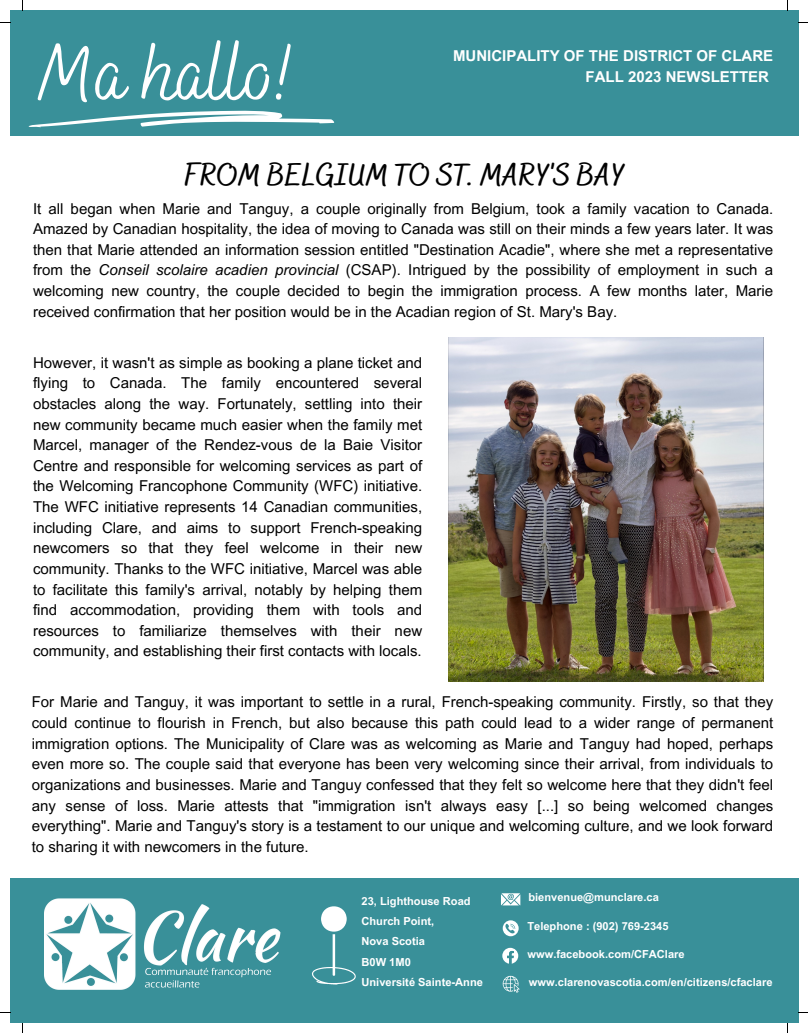
<style>
.page{position:relative;width:808px;height:1033px;background:#fff}
.page>*{position:absolute;margin:0;border:0;box-sizing:border-box;transform-origin:0 0}
.t1{font:80px "Bakerie Smooth";color:#fff}
.t2{font:700 31.25px "Bakerie Smooth";color:#000}
.t3{font:15px/20.6px "Arial MT Pro";color:#000;text-align:justify}
.t4{font:700 15px "Arial MT Pro";color:#fff}
.t5{font:700 11.12px "Arial MT Pro";color:#fff}
.s1{font-style:italic}
</style>
<div class="page">
<div style="left:10px;top:10px;width:788px;height:126px;background:#399099"></div>
<svg style="left:29px;top:110px;width:306px;height:17px"></svg>
<div style="left:10px;top:878px;width:788px;height:144px;background:#399099"></div>
<img style="left:45px;top:898px;width:236px;height:92px">
<svg style="left:502px;top:920px;width:16px;height:16px"></svg>
<svg style="left:502px;top:975px;width:17px;height:17px"></svg>
<svg style="left:502px;top:947px;width:16px;height:16px"></svg>
<svg style="left:501px;top:893px;width:19px;height:12px"></svg>
<svg style="left:312px;top:906px;width:44px;height:78px"></svg>
<img style="left:449px;top:338px;width:314px;height:344px">
<p class="t1" style="left:38px;top:26px;width:259px">Ma hallo!</p>
<p class="t4" style="left:453px;top:50px;width:322px">MUNICIPALITY OF THE DISTRICT OF CLARE</p>
<p class="t4" style="left:585px;top:71px;width:185px">FALL 2023 NEWSLETTER</p>
<p class="t2" style="left:185px;top:156px;width:442px">FROM BELGIUM TO ST. MARY'S BAY</p>
<p class="t3" style="left:33px;top:200px;width:741px">It all began when Marie and Tanguy, a couple originally from Belgium, took a family vacation to Canada.<br>Amazed by Canadian hospitality, the idea of moving to Canada was still on their minds a few years later. It was then that Marie attended an information session entitled "Destination Acadie", where she met a representative from the <span class="s1">Conseil scolaire acadien provincial</span> (CSAP). Intrigued by the possibility of employment in such a welcoming new country, the couple decided to begin the immigration process. A few months later, Marie received confirmation that her position would be in the Acadian region of St. Mary's Bay.</p>
<p class="t3" style="left:33px;top:354px;width:390px">However, it wasn't as simple as booking a plane ticket and flying to Canada. The family encountered several obstacles along the way. Fortunately, settling into their new community became much easier when the family met Marcel, manager of the Rendez-vous de la Baie Visitor Centre and responsible for welcoming services as part of the Welcoming Francophone Community (WFC) initiative.<br>The WFC initiative represents 14 Canadian communities, including Clare, and aims to support French-speaking newcomers so that they feel welcome in their new community. Thanks to the WFC initiative, Marcel was able to facilitate this family's arrival, notably by helping them find accommodation, providing them with tools and resources to familiarize themselves with their new community, and establishing their first contacts with locals.</p>
<p class="t3" style="left:32px;top:693px;width:743px">For Marie and Tanguy, it was important to settle in a rural, French-speaking community. Firstly, so that they could continue to flourish in French, but also because this path could lead to a wider range of permanent immigration options. The Municipality of Clare was as welcoming as Marie and Tanguy had hoped, perhaps even more so. The couple said that everyone has been very welcoming since their arrival, from individuals to organizations and businesses. Marie and Tanguy confessed that they felt so welcome here that they didn't feel any sense of loss. Marie attests that "immigration isn't always easy [...] so being welcomed changes everything". Marie and Tanguy's story is a testament to our unique and welcoming culture, and we look forward to sharing it with newcomers in the future.</p>
<p class="t5" style="left:361px;top:896px;width:111px">23, Lighthouse Road</p>
<p class="t5" style="left:361px;top:916px;width:74px">Church Point,</p>
<p class="t5" style="left:361px;top:937px;width:65px">Nova Scotia</p>
<p class="t5" style="left:361px;top:957px;width:51px">B0W 1M0</p>
<p class="t5" style="left:361px;top:977px;width:123px">Université Sainte-Anne</p>
<p class="t5" style="left:528px;top:893px;width:132px">bienvenue@munclare.ca</p>
<p class="t5" style="left:527px;top:921px;width:143px">Telephone : (902) 769-2345</p>
<p class="t5" style="left:527px;top:949px;width:159px">www.facebook.com/CFAClare</p>
<p class="t5" style="left:529px;top:978px;width:245px">www.clarenovascotia.com/en/citizens/cfaclare</p>
</div>
